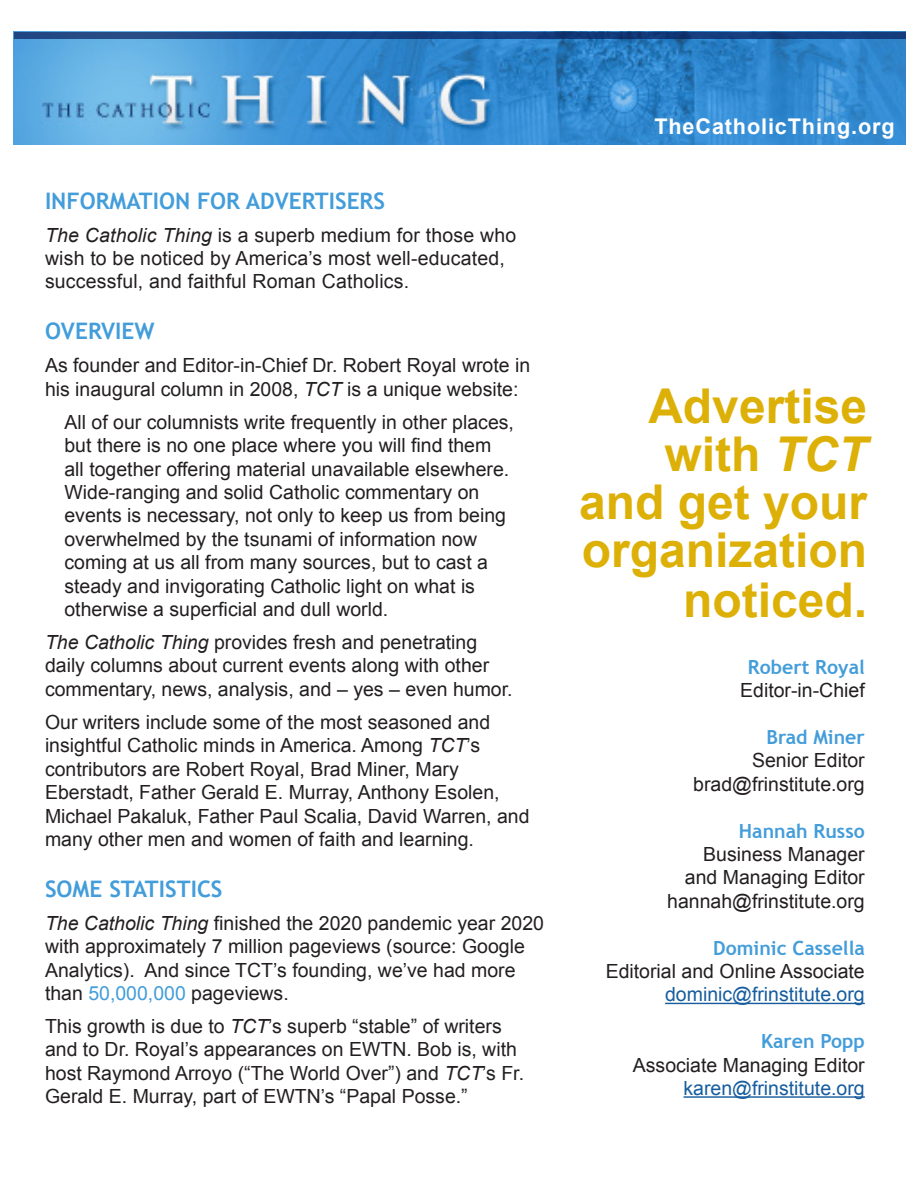
<style>
.page{position:relative;width:918px;height:1188px;background:#fff}
.page>*{position:absolute;margin:0;border:0;box-sizing:border-box;transform-origin:0 0}
.t1{font:700 48px/48.3px "Arial";color:#ddb008;text-align:right}
.t2{font:700 22.8px "Trebuchet MS";color:#439dda}
.t3{font:700 21.6px "Arial";letter-spacing:.04em;color:#fff}
.t4{font:19.5px/23.4px "Arial";color:#231f20}
.t5{font:19.5px "Arial";color:#175d9e}
.t6{font:700 19.5px "Trebuchet MS";color:#439dda}
.s1{font-style:italic}
.s2{color:#439dda}
.s3{font-family:"Trebuchet MS";font-weight:700;color:#439dda}
</style>
<div class="page">
<img style="left:14px;top:39px;width:892px;height:106px">
<hr style="left:665px;top:1003px;width:200px;height:1px;background:#175d9e">
<hr style="left:684px;top:1096px;width:181px;height:2px;background:#175d9e">
<svg style="left:14px;top:32px;width:892px;height:7px;fill:#163f7f"></svg>
<p class="t2" style="left:45px;top:186px;width:342px">INFORMATION FOR ADVERTISERS</p>
<p class="t4" style="left:45px;top:223px;width:473px"><span class="s1">The Catholic Thing</span> is a superb medium for those who wish to be noticed by America’s most well-educated, successful, and faithful Roman Catholics.</p>
<p class="t2" style="left:45px;top:317px;width:111px">OVERVIEW</p>
<p class="t4" style="left:45px;top:354px;width:487px">As founder and Editor-in-Chief Dr. Robert Royal wrote in his inaugural column in 2008, <span class="s1">TCT</span> is a unique website:</p>
<p class="t4" style="left:64px;top:411px;width:451px">All of our columnists write frequently in other places, but there is no one place where you will find them all together offering material unavailable elsewhere.<br>Wide-ranging and solid Catholic commentary on events is necessary, not only to keep us from being overwhelmed by the tsunami of information now coming at us all from many sources, but to cast a steady and invigorating Catholic light on what is otherwise a superficial and dull world.</p>
<p class="t4" style="left:45px;top:631px;width:469px"><span class="s1">The Catholic Thing</span> provides fresh and penetrating daily columns about current events along with other commentary, news, analysis, and – yes – even humor.</p>
<p class="t4" style="left:45px;top:711px;width:486px">Our writers include some of the most seasoned and insightful Catholic minds in America. Among <span class="s1">TCT</span>’s contributors are Robert Royal, Brad Miner, Mary Eberstadt, Father Gerald E. Murray, Anthony Esolen, Michael Pakaluk, Father Paul Scalia, David Warren, and many other men and women of faith and learning.</p>
<p class="t2" style="left:45px;top:874px;width:179px">SOME STATISTICS</p>
<p class="t4" style="left:45px;top:911px;width:501px"><span class="s1">The Catholic Thing</span> finished the 2020 pandemic year 2020 with approximately 7 million pageviews (source: Google Analytics). And since TCT’s founding, we’ve had more than <span class="s2">50,000,000</span> pageviews.</p>
<p class="t4" style="left:45px;top:1015px;width:481px">This growth is due to <span class="s1">TCT</span>’s superb “stable” of writers and to Dr. Royal’s appearances on EWTN. Bob is, with host Raymond Arroyo (“The World Over”) and <span class="s1">TCT</span>’s Fr.<br>Gerald E. Murray, part of EWTN’s “Papal Posse.”</p>
<p class="t3" style="left:654px;top:112px;width:242px">TheCatholicThing.org</p>
<p class="t1" style="left:579px;top:384px;width:290px">Advertise with <span class="s1">TCT </span>and get your organization noticed.</p>
<p class="t4" style="left:740px;top:655px;width:126px;text-align:center"><span class="s3">Robert Royal<br></span>Editor-in-Chief</p>
<p class="t4" style="left:752px;top:726px;width:114px;text-align:right"><span class="s3">Brad Miner<br></span>Senior Editor</p>
<p class="t4" style="left:693px;top:772px;width:173px">brad@frinstitute.org</p>
<p class="t6" style="left:739px;top:818px;width:127px">Hannah Russo</p>
<p class="t4" style="left:685px;top:843px;width:181px;text-align:right">Business Manager and Managing Editor</p>
<p class="t4" style="left:667px;top:889px;width:199px">hannah@frinstitute.org</p>
<p class="t6" style="left:713px;top:935px;width:153px">Dominic Cassella</p>
<p class="t4" style="left:606px;top:960px;width:261px">Editorial and Online Associate</p>
<p class="t5" style="left:665px;top:982px;width:201px">dominic@frinstitute.org</p>
<p class="t6" style="left:761px;top:1029px;width:105px">Karen Popp</p>
<p class="t4" style="left:633px;top:1053px;width:233px">Associate Managing Editor</p>
<p class="t5" style="left:684px;top:1075px;width:183px">karen@frinstitute.org</p>
</div>
